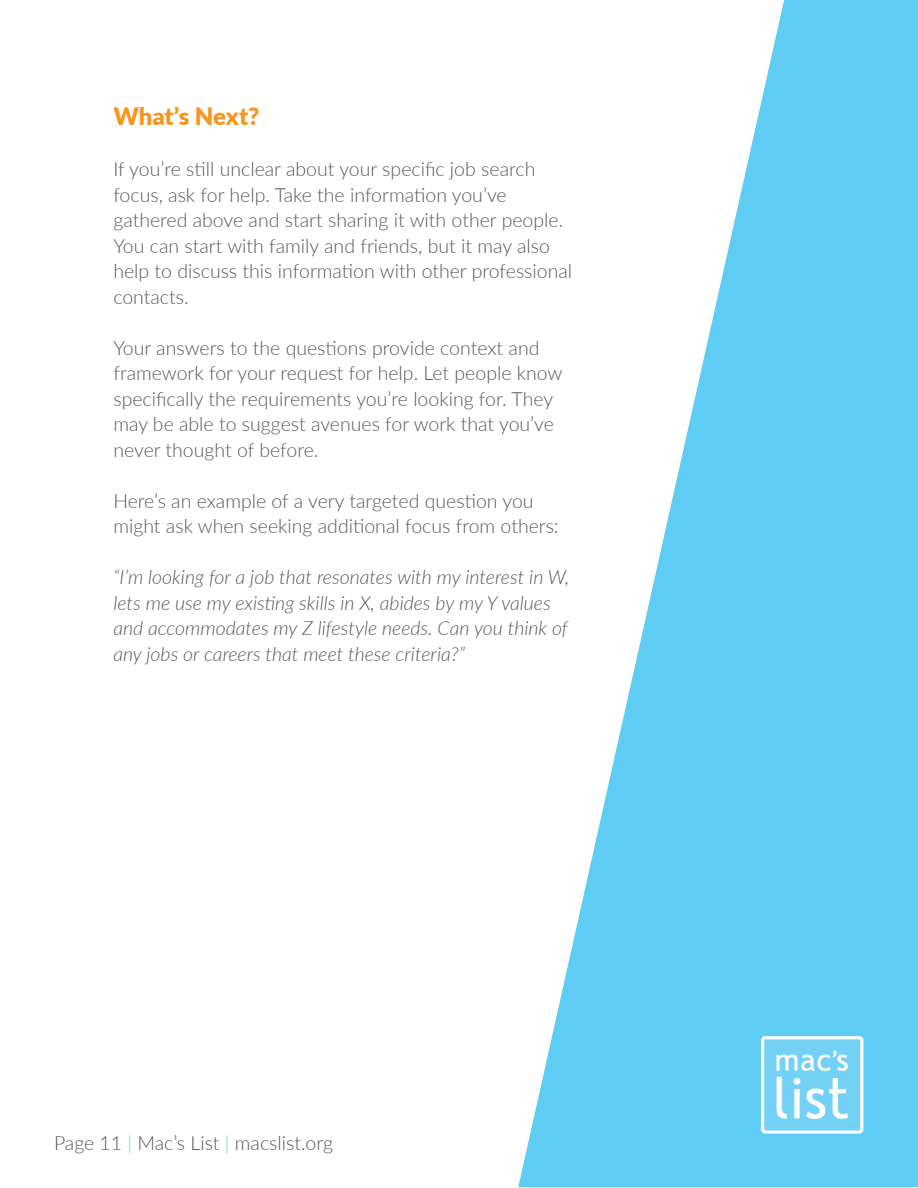
<style>
.page{position:relative;width:918px;height:1188px;background:#fff}
.page>*{position:absolute;margin:0;border:0;box-sizing:border-box;transform-origin:0 0}
.t1{font:900 24px "Lato";letter-spacing:-.01em;color:#f7951f}
.t2{font:300 19.5px/25.5px "Lato";color:#57585b}
.t3{font:italic 300 19.5px/25.5px "Lato";color:#57585b}
.s1{color:#5fccf3}
</style>
<div class="page">
<svg style="left:518px;top:0;width:400px;height:1187px;fill:#5fccf3"></svg>
<img style="left:751px;top:1027px;width:120px;height:113px">
<p class="t1" style="left:113px;top:98px;width:148px">What’s Next?</p>
<p class="t2" style="left:113px;top:156px;width:460px">If you’re still unclear about your specific job search focus, ask for help. Take the information you’ve gathered above and start sharing it with other people.<br>You can start with family and friends, but it may also help to discuss this information with other professional contacts.</p>
<p class="t2" style="left:113px;top:334px;width:451px">Your answers to the questions provide context and framework for your request for help. Let people know specifically the requirements you’re looking for. They may be able to suggest avenues for work that you’ve never thought of before.</p>
<p class="t2" style="left:113px;top:487px;width:447px">Here’s an example of a very targeted question you might ask when seeking additional focus from others:</p>
<p class="t3" style="left:113px;top:564px;width:457px">“I’m looking for a job that resonates with my interest in W, lets me use my existing skills in X, abides by my Y values and accommodates my Z lifestyle needs. Can you think of any jobs or careers that meet these criteria?”</p>
<p class="t2" style="left:54px;top:1129px;width:281px">Page 11 <span class="s1">|</span> Mac’s List <span class="s1">|</span> macslist.org</p>
</div>
